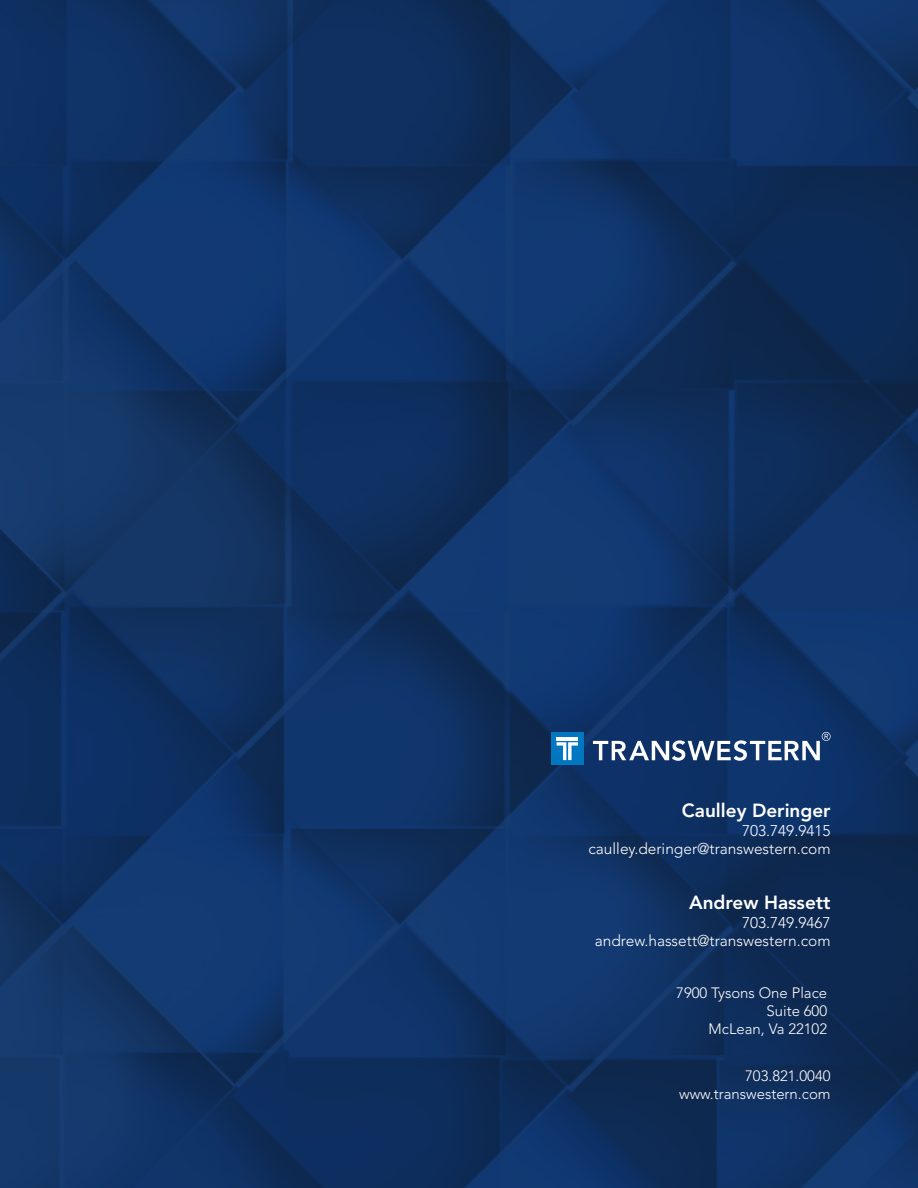
<style>
.page{position:relative;width:918px;height:1188px;background:#fff}
.page>*{position:absolute;margin:0;border:0;box-sizing:border-box;transform-origin:0 0}
.t1{font:800 18.9px "Avenir LT Std";color:#fff}
.t2{font:300 15.45px "Avenir LT Std";color:#fff}
.t3{font:300 15px "Avenir LT Std";color:#fff}
</style>
<div class="page">
<img style="left:0;top:0;width:918px;height:1188px">
<div style="left:551px;top:732px;width:33px;height:33px;background:#0077c0"></div>
<svg style="left:557px;top:742px;width:21px;height:18px"></svg>
<hr style="left:557px;top:737px;width:21px;height:4px;background:#fff">
<svg style="left:593px;top:732px;width:238px;height:29px"></svg>
<p class="t1" style="left:682px;top:799px;width:150px">Caulley Deringer</p>
<p class="t2" style="left:742px;top:821px;width:90px">703.749.9415</p>
<p class="t2" style="left:589px;top:840px;width:244px">caulley.deringer@transwestern.com</p>
<p class="t1" style="left:689px;top:891px;width:143px">Andrew Hassett</p>
<p class="t2" style="left:742px;top:913px;width:90px">703.749.9467</p>
<p class="t2" style="left:595px;top:932px;width:237px">andrew.hassett@transwestern.com</p>
<p class="t3" style="left:676px;top:984px;width:152px">7900 Tysons One Place</p>
<p class="t3" style="left:767px;top:1002px;width:62px">Suite 600</p>
<p class="t3" style="left:709px;top:1020px;width:120px">McLean, Va 22102</p>
<p class="t3" style="left:745px;top:1067px;width:87px">703.821.0040</p>
<p class="t3" style="left:679px;top:1085px;width:153px">www.transwestern.com</p>
</div>
